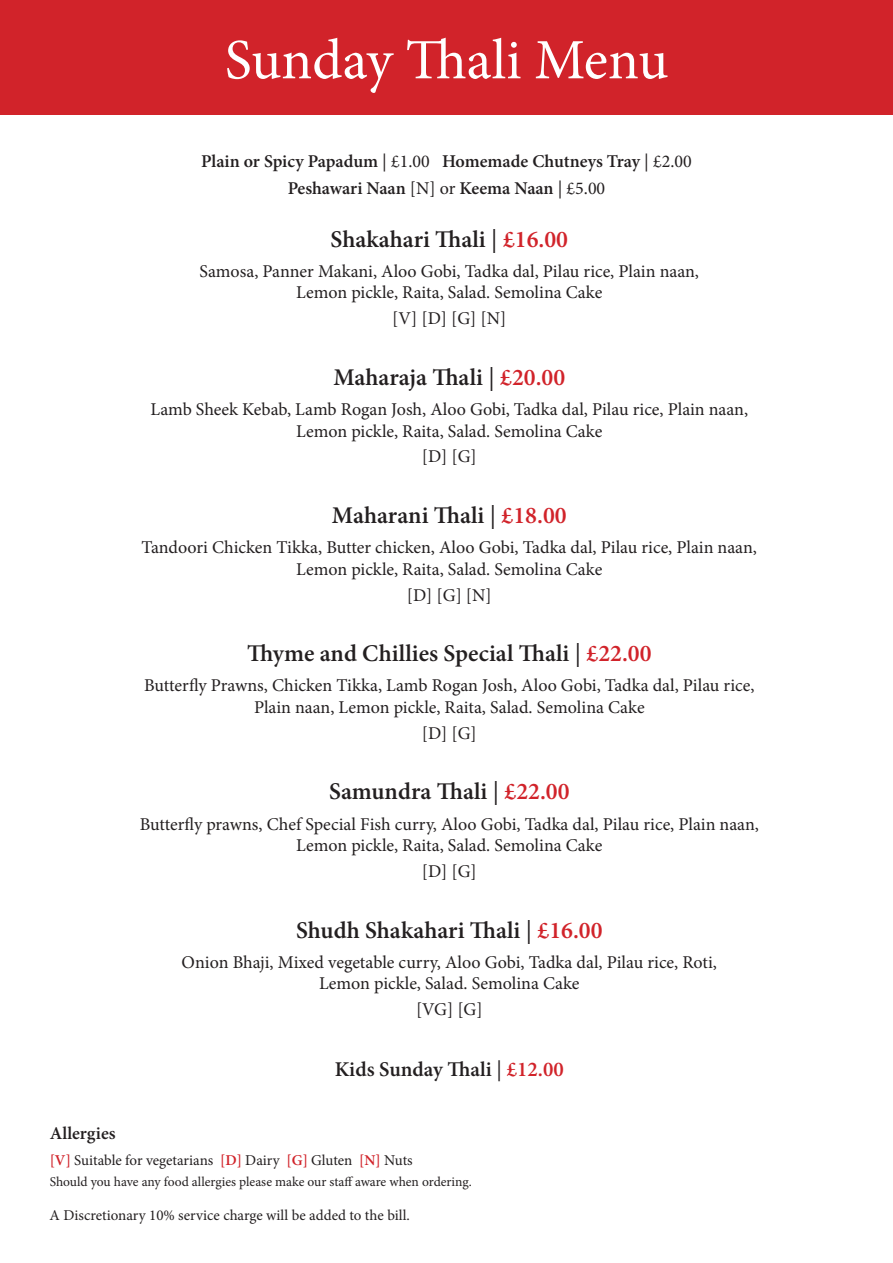
<style>
.page{position:relative;width:893px;height:1263px;background:#fff}
.page>*{position:absolute;margin:0;border:0;box-sizing:border-box;transform-origin:0 0}
.t1{font:57px "Minion Pro";color:#fff}
.t2{font:600 24px "Minion Pro";color:#231f20}
.t3{font:600 21px "Minion Pro";color:#231f20}
.t4{font:18px "Minion Pro";color:#231f20}
.t5{font:600 18px "Minion Pro";color:#231f20}
.t6{font:15px "Minion Pro";color:#231f20}
.t7{font:13.5px "Minion Pro";letter-spacing:-.005em;color:#231f20}
.s1{font-weight:400}
.s2{color:#d1232a}
.s3{font-weight:600;color:#d1232a}
</style>
<div class="page">
<div style="left:0;top:0;width:893px;height:115px;background:#d1232a"></div>
<p class="t1" style="left:225px;top:22px;width:445px">Sunday Thali Menu</p>
<p class="t5" style="left:201px;top:149px;width:492px">Plain or Spicy Papadum <span class="s1">| £1.00</span> Homemade Chutneys Tray <span class="s1">| £2.00</span></p>
<p class="t5" style="left:288px;top:176px;width:319px">Peshawari Naan <span class="s1">[N] or</span> Keema Naan <span class="s1">| £5.00</span></p>
<p class="t2" style="left:331px;top:222px;width:239px">Shakahari Thali <span class="s1">|</span> <span class="s2">£16.00</span></p>
<p class="t4" style="left:200px;top:259px;width:501px">Samosa, Panner Makani, Aloo Gobi, Tadka dal, Pilau rice, Plain naan,</p>
<p class="t4" style="left:296px;top:281px;width:307px">Lemon pickle, Raita, Salad. Semolina Cake</p>
<p class="t4" style="left:392px;top:306px;width:116px">[V] [D] [G] [N]</p>
<p class="t2" style="left:333px;top:361px;width:233px">Maharaja Thali <span class="s1">|</span> <span class="s2">£20.00</span></p>
<p class="t4" style="left:150px;top:397px;width:599px">Lamb Sheek Kebab, Lamb Rogan Josh, Aloo Gobi, Tadka dal, Pilau rice, Plain naan,</p>
<p class="t4" style="left:296px;top:419px;width:307px">Lemon pickle, Raita, Salad. Semolina Cake</p>
<p class="t4" style="left:422px;top:445px;width:57px">[D] [G]</p>
<p class="t2" style="left:332px;top:499px;width:236px">Maharani Thali <span class="s1">|</span> <span class="s2">£18.00</span></p>
<p class="t4" style="left:142px;top:535px;width:617px">Tandoori Chicken Tikka, Butter chicken, Aloo Gobi, Tadka dal, Pilau rice, Plain naan,</p>
<p class="t4" style="left:296px;top:557px;width:307px">Lemon pickle, Raita, Salad. Semolina Cake</p>
<p class="t4" style="left:407px;top:583px;width:86px">[D] [G] [N]</p>
<p class="t2" style="left:247px;top:637px;width:406px">Thyme and Chillies Special Thali <span class="s1">|</span> <span class="s2">£22.00</span></p>
<p class="t4" style="left:144px;top:673px;width:612px">Butterfly Prawns, Chicken Tikka, Lamb Rogan Josh, Aloo Gobi, Tadka dal, Pilau rice,</p>
<p class="t4" style="left:254px;top:695px;width:392px">Plain naan, Lemon pickle, Raita, Salad. Semolina Cake</p>
<p class="t4" style="left:422px;top:721px;width:57px">[D] [G]</p>
<p class="t2" style="left:329px;top:775px;width:242px">Samundra Thali <span class="s1">|</span> <span class="s2">£22.00</span></p>
<p class="t4" style="left:140px;top:812px;width:621px">Butterfly prawns, Chef Special Fish curry, Aloo Gobi, Tadka dal, Pilau rice, Plain naan,</p>
<p class="t4" style="left:296px;top:833px;width:307px">Lemon pickle, Raita, Salad. Semolina Cake</p>
<p class="t4" style="left:422px;top:859px;width:57px">[D] [G]</p>
<p class="t2" style="left:296px;top:913px;width:308px">Shudh Shakahari Thali <span class="s1">|</span> <span class="s2">£16.00</span></p>
<p class="t4" style="left:182px;top:950px;width:537px">Onion Bhaji, Mixed vegetable curry, Aloo Gobi, Tadka dal, Pilau rice, Roti,</p>
<p class="t4" style="left:319px;top:971px;width:262px">Lemon pickle, Salad. Semolina Cake</p>
<p class="t4" style="left:416px;top:997px;width:68px">[VG] [G]</p>
<p class="t3" style="left:335px;top:1054px;width:231px">Kids Sunday Thali <span class="s1">|</span> <span class="s2">£12.00</span></p>
<p class="t5" style="left:50px;top:1121px;width:67px">Allergies</p>
<p class="t6" style="left:50px;top:1150px;width:364px"><span class="s3">[V]</span> Suitable for vegetarians <span class="s3">[D]</span> Dairy <span class="s3">[G]</span> Gluten <span class="s3">[N]</span> Nuts</p>
<p class="t7" style="left:50px;top:1172px;width:424px">Should you have any food allergies please make our staff aware when ordering.</p>
<p class="t6" style="left:50px;top:1205px;width:362px">A Discretionary 10% service charge will be added to the bill.</p>
</div>
